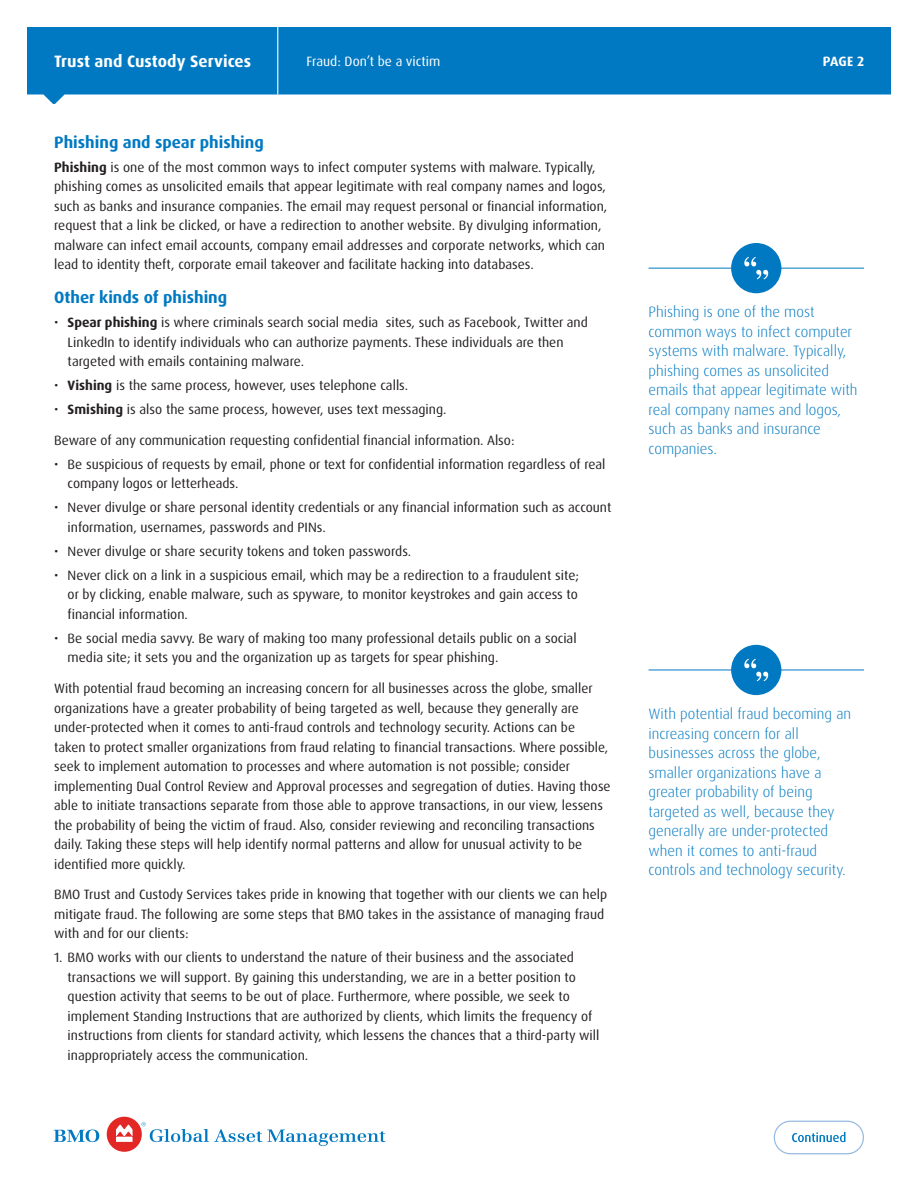
<style>
.page{position:relative;width:918px;height:1188px;background:#fff}
.page>*{position:absolute;margin:0;border:0;box-sizing:border-box;transform-origin:0 0}
.t1{font:700 16.5px "Dax OT";color:#0079c2}
.t2{font:700 16.5px "Dax OT";letter-spacing:.005em;color:#fff}
.t3{font:300 15px/19.5px "Dax OT";color:#0079c2}
.t4{font:13.5px/19.5px "Dax OT";color:#231f20}
.t5{font:13.5px "Dax OT";color:#fff}
.t6{font:700 13.5px "Dax OT";color:#fff}
.s1{font-weight:700}
</style>
<div class="page">
<svg style="left:27px;top:27px;width:864px;height:77px;background:#1f89c9"></svg>
<hr style="left:277px;top:27px;width:1px;height:67px;background:#fff">
<svg style="left:54px;top:1130px;width:45px;height:12px"></svg>
<div style="left:107px;top:1117px;width:35px;height:35px;background:#e22725;border-radius:50%"></div>
<svg style="left:116px;top:1125px;width:17px;height:17px"></svg>
<svg style="left:142px;top:1122px;width:244px;height:24px"></svg>
<hr style="left:649px;top:268px;width:215px;height:1px;background:#0079c2">
<hr style="left:649px;top:670px;width:215px;height:1px;background:#0079c2">
<div style="left:731px;top:243px;width:50px;height:50px;background:#0079c2;border-radius:50%"></div>
<svg style="left:744px;top:257px;width:24px;height:22px"></svg>
<div style="left:731px;top:645px;width:50px;height:50px;background:#0079c2;border-radius:50%"></div>
<svg style="left:744px;top:659px;width:24px;height:22px"></svg>
<svg style="left:774px;top:1121px;width:90px;height:33px"></svg>
<p class="t2" style="left:54px;top:51px;width:199px">Trust and Custody Services</p>
<p class="t5" style="left:306px;top:53px;width:135px">Fraud: Don’t be a victim</p>
<p class="t6" style="left:823px;top:53px;width:43px">PAGE 2</p>
<p class="t1" style="left:54px;top:132px;width:211px">Phishing and spear phishing</p>
<p class="t4" style="left:54px;top:158px;width:555px"><span class="s1">Phishing</span> is one of the most common ways to infect computer systems with malware. Typically, phishing comes as unsolicited emails that appear legitimate with real company names and logos, such as banks and insurance companies. The email may request personal or financial information, request that a link be clicked, or have a redirection to another website. By divulging information, malware can infect email accounts, company email addresses and corporate networks, which can lead to identity theft, corporate email takeover and facilitate hacking into databases.</p>
<p class="t1" style="left:54px;top:287px;width:175px">Other kinds of phishing</p>
<p class="t4" style="left:68px;top:313px;width:522px;text-indent:-14px">• <span class="s1">Spear phishing</span> is where criminals search social media sites, such as Facebook, Twitter and<br>LinkedIn to identify individuals who can authorize payments. These individuals are then targeted with emails containing malware.</p>
<p class="t4" style="left:54px;top:376px;width:356px">• <span class="s1">Vishing</span> is the same process, however, uses telephone calls.</p>
<p class="t4" style="left:54px;top:400px;width:394px">• <span class="s1">Smishing</span> is also the same process, however, uses text messaging.</p>
<p class="t4" style="left:54px;top:431px;width:462px">Beware of any communication requesting confidential financial information. Also:</p>
<p class="t4" style="left:68px;top:455px;width:539px;text-indent:-14px">• Be suspicious of requests by email, phone or text for confidential information regardless of real company logos or letterheads.</p>
<p class="t4" style="left:68px;top:498px;width:545px;text-indent:-14px">• Never divulge or share personal identity credentials or any financial information such as account information, usernames, passwords and PINs.</p>
<p class="t4" style="left:54px;top:542px;width:359px">• Never divulge or share security tokens and token passwords.</p>
<p class="t4" style="left:68px;top:566px;width:513px;text-align:justify;text-indent:-14px">• Never click on a link in a suspicious email, which may be a redirection to a fraudulent site; or by clicking, enable malware, such as spyware, to monitor keystrokes and gain access to financial information.</p>
<p class="t4" style="left:68px;top:629px;width:510px;text-indent:-14px">• Be social media savvy. Be wary of making too many professional details public on a social media site; it sets you and the organization up as targets for spear phishing.</p>
<p class="t4" style="left:54px;top:679px;width:558px">With potential fraud becoming an increasing concern for all businesses across the globe, smaller organizations have a greater probability of being targeted as well, because they generally are under-protected when it comes to anti-fraud controls and technology security. Actions can be<br>taken to protect smaller organizations from fraud relating to financial transactions. Where possible, seek to implement automation to processes and where automation is not possible; consider implementing Dual Control Review and Approval processes and segregation of duties. Having those able to initiate transactions separate from those able to approve transactions, in our view, lessens the probability of being the victim of fraud. Also, consider reviewing and reconciling transactions daily. Taking these steps will help identify normal patterns and allow for unusual activity to be identified more quickly.</p>
<p class="t4" style="left:54px;top:885px;width:555px">BMO Trust and Custody Services takes pride in knowing that together with our clients we can help mitigate fraud. The following are some steps that BMO takes in the assistance of managing fraud with and for our clients:</p>
<p class="t4" style="left:68px;top:948px;width:533px;text-indent:-14px">1. BMO works with our clients to understand the nature of their business and the associated transactions we will support. By gaining this understanding, we are in a better position to question activity that seems to be out of place. Furthermore, where possible, we seek to implement Standing Instructions that are authorized by clients, which limits the frequency of instructions from clients for standard activity, which lessens the chances that a third-party will inappropriately access the communication.</p>
<p class="t3" style="left:649px;top:302px;width:210px">Phishing is one of the most common ways to infect computer systems with malware. Typically, phishing comes as unsolicited emails that appear legitimate with real company names and logos, such as banks and insurance companies.</p>
<p class="t3" style="left:649px;top:704px;width:204px">With potential fraud becoming an increasing concern for all businesses across the globe, smaller organizations have a greater probability of being targeted as well, because they generally are under-protected when it comes to anti-fraud controls and technology security.</p>
</div>
